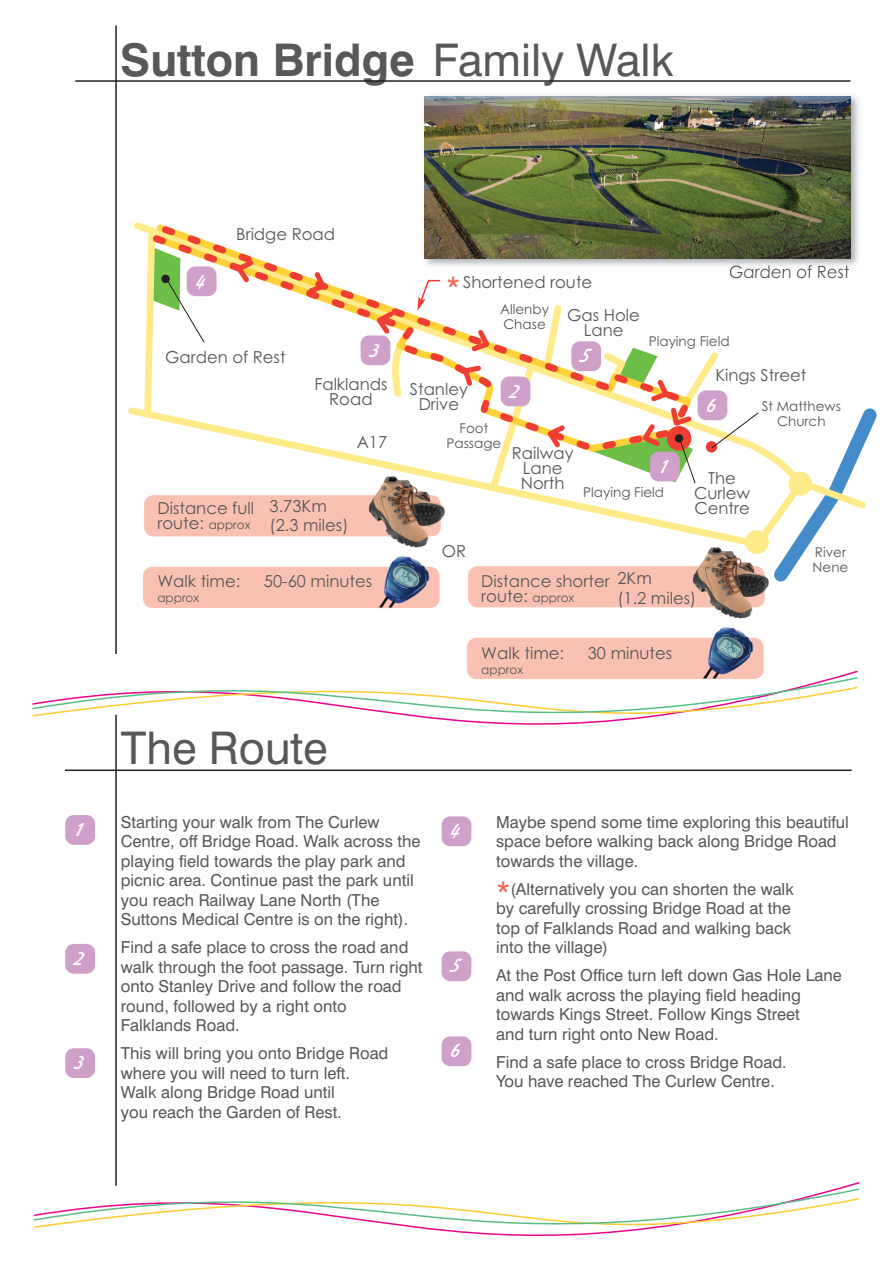
<style>
.page{position:relative;width:893px;height:1263px;background:#fff}
.page>*{position:absolute;margin:0;border:0;box-sizing:border-box;transform-origin:0 0}
.t1{font:700 45px "Swiss 721 BT";color:#57585a}
.t2{font:45px "Swiss 721 BT";color:#57585a}
.t3{font:italic 18px "Freehand 521 BT Regular C";color:#fff}
.t4{font:16.5px/19.5px "Swiss 721 BT";color:#57585a}
.t5{font:16.5px/15px "Century Gothic";color:#57585a}
.t6{font:13.5px/15px "Century Gothic";color:#57585a}
.t7{font:12px "Century Gothic";color:#57585a}
.s1{font-weight:400}
.s2{font-family:"Swiss 721 BT";font-size:28.5px;color:#f26b53}
.s3{font-size:12px}
.s4{font-size:28.5px;color:#f26b53}
</style>
<div class="page">
<svg style="left:128px;top:407px;width:460px;height:105px"></svg>
<svg style="left:459px;top:455px;width:110px;height:38px"></svg>
<svg style="left:148px;top:224px;width:452px;height:231px"></svg>
<img style="left:140px;top:472px;width:306px;height:136px">
<img style="left:467px;top:566px;width:302px;height:78px">
<hr style="left:75px;top:80px;width:775px;height:2px;background:#231f20">
<hr style="left:115px;top:26px;width:2px;height:628px;background:#231f20">
<div style="left:571px;top:341px;width:30px;height:30px;background:#cfa0c9;border-radius:9px"></div>
<div style="left:501px;top:376px;width:29px;height:30px;background:#cfa0c9;border-radius:9px"></div>
<div style="left:361px;top:335px;width:29px;height:30px;background:#cfa0c9;border-radius:9px"></div>
<div style="left:187px;top:266px;width:30px;height:30px;background:#cfa0c9;border-radius:9px"></div>
<svg style="left:141px;top:228px;width:63px;height:191px"></svg>
<svg style="left:588px;top:346px;width:289px;height:239px"></svg>
<div style="left:161px;top:275px;width:9px;height:8px;background:#231f20;border-radius:50%"></div>
<svg style="left:115px;top:644px;width:649px;height:4px"></svg>
<svg style="left:32px;top:648px;width:826px;height:77px"></svg>
<div style="left:65px;top:815px;width:30px;height:30px;background:#cfa0c9;border-radius:9px"></div>
<div style="left:650px;top:452px;width:30px;height:29px;background:#cfa0c9;border-radius:9px"></div>
<div style="left:65px;top:944px;width:30px;height:30px;background:#cfa0c9;border-radius:9px"></div>
<div style="left:65px;top:1048px;width:30px;height:30px;background:#cfa0c9;border-radius:9px"></div>
<hr style="left:65px;top:769px;width:787px;height:2px;background:#231f20">
<hr style="left:115px;top:715px;width:2px;height:471px;background:#231f20">
<div style="left:442px;top:816px;width:29px;height:30px;background:#cfa0c9;border-radius:9px"></div>
<div style="left:442px;top:951px;width:29px;height:30px;background:#cfa0c9;border-radius:9px"></div>
<div style="left:442px;top:1036px;width:29px;height:30px;background:#cfa0c9;border-radius:9px"></div>
<div style="left:698px;top:390px;width:29px;height:30px;background:#cfa0c9;border-radius:9px"></div>
<img style="left:419px;top:95px;width:440px;height:178px">
<img style="left:730px;top:265px;width:107px;height:8px">
<img style="left:425px;top:96px;width:425px;height:162px">
<svg style="left:34px;top:1160px;width:826px;height:76px"></svg>
<svg style="left:372px;top:279px;width:70px;height:122px"></svg>
<h1 class="t1" style="left:120px;top:34px;width:555px">Sutton Bridge <span class="s1">Family Walk</span></h1>
<p class="t3" style="left:74px;top:819px;width:16px">1</p>
<p class="t3" style="left:74px;top:948px;width:16px">2</p>
<p class="t3" style="left:74px;top:1052px;width:16px">3</p>
<p class="t3" style="left:195px;top:271px;width:16px">4</p>
<p class="t5" style="left:236px;top:227px;width:100px">Bridge Road</p>
<p class="t5" style="left:165px;top:350px;width:122px">Garden of Rest</p>
<p class="t3" style="left:369px;top:340px;width:16px">3</p>
<p class="t5" style="left:567px;top:266px;width:74px;line-height:32.4px;text-indent:-121px"><span class="s2">*</span> Shortened route<br>Gas Hole</p>
<p class="t5" style="left:584px;top:322px;width:41px">Lane</p>
<p class="t6" style="left:500px;top:302px;width:50px">Allenby<br>Chase</p>
<p class="t3" style="left:580px;top:346px;width:16px">5</p>
<p class="t5" style="left:729px;top:264px;width:122px">Garden of Rest</p>
<p class="t6" style="left:649px;top:333px;width:82px">Playing Field</p>
<p class="t5" style="left:314px;top:376px;width:75px;text-align:center">Falklands<br>Road</p>
<p class="t5" style="left:410px;top:382px;width:60px;text-align:center">Stanley<br>Drive</p>
<p class="t5" style="left:357px;top:435px;width:32px">A17</p>
<p class="t3" style="left:509px;top:381px;width:16px">2</p>
<p class="t6" style="left:446px;top:420px;width:56px;text-align:center">Foot<br>Passage</p>
<p class="t5" style="left:512px;top:445px;width:63px;text-align:center">Railway<br>Lane<br>North</p>
<p class="t5" style="left:157px;top:500px;width:98px">Distance full route: <span class="s3">approx</span></p>
<p class="t5" style="left:270px;top:496px;width:80px;line-height:19.5px">3.73Km (2.3 miles)</p>
<p class="t3" style="left:659px;top:456px;width:16px">1</p>
<p class="t6" style="left:583px;top:485px;width:82px">Playing Field</p>
<p class="t5" style="left:715px;top:368px;width:93px">Kings Street</p>
<p class="t3" style="left:706px;top:395px;width:16px">6</p>
<p class="t6" style="left:762px;top:399px;width:81px;text-align:center">St Matthews<br>Church</p>
<p class="t5" style="left:694px;top:471px;width:58px;text-align:center">The<br>Curlew<br>Centre</p>
<p class="t5" style="left:157px;top:573px;width:84px">Walk time:</p>
<p class="t5" style="left:264px;top:573px;width:110px">50-60 minutes</p>
<p class="t7" style="left:157px;top:590px;width:43px">approx</p>
<p class="t5" style="left:442px;top:544px;width:26px">OR</p>
<p class="t5" style="left:481px;top:574px;width:130px">Distance shorter route: <span class="s3">approx</span></p>
<p class="t5" style="left:617px;top:569px;width:80px;line-height:19.5px">2Km<br>(1.2 miles)</p>
<p class="t5" style="left:481px;top:646px;width:84px">Walk time:</p>
<p class="t5" style="left:588px;top:646px;width:86px">30 minutes</p>
<p class="t7" style="left:481px;top:663px;width:43px">approx</p>
<p class="t6" style="left:813px;top:545px;width:37px">River<br>Nene</p>
<h1 class="t2" style="left:121px;top:722px;width:209px">The Route</h1>
<p class="t4" style="left:121px;top:812px;width:301px">Starting your walk from The Curlew Centre, off Bridge Road. Walk across the playing field towards the play park and picnic area. Continue past the park until you reach Railway Lane North (The Suttons Medical Centre is on the right).</p>
<p class="t4" style="left:121px;top:938px;width:303px">Find a safe place to cross the road and walk through the foot passage. Turn right onto Stanley Drive and follow the road round, followed by a right onto<br>Falklands Road.</p>
<p class="t4" style="left:121px;top:1044px;width:269px">This will bring you onto Bridge Road where you will need to turn left.<br>Walk along Bridge Road until<br>you reach the Garden of Rest.</p>
<p class="t3" style="left:450px;top:821px;width:16px">4</p>
<p class="t3" style="left:450px;top:956px;width:16px">5</p>
<p class="t3" style="left:450px;top:1041px;width:16px">6</p>
<p class="t4" style="left:496px;top:812px;width:354px">Maybe spend some time exploring this beautiful space before walking back along Bridge Road towards the village.</p>
<p class="t4" style="left:496px;top:879px;width:299px"><span class="s4">*</span>(Alternatively you can shorten the walk by carefully crossing Bridge Road at the top of Falklands Road and walking back into the village)</p>
<p class="t4" style="left:496px;top:966px;width:347px">At the Post Office turn left down Gas Hole Lane and walk across the playing field heading towards Kings Street. Follow Kings Street<br>and turn right onto New Road.</p>
<p class="t4" style="left:496px;top:1052px;width:292px">Find a safe place to cross Bridge Road.<br>You have reached The Curlew Centre.</p>
</div>
